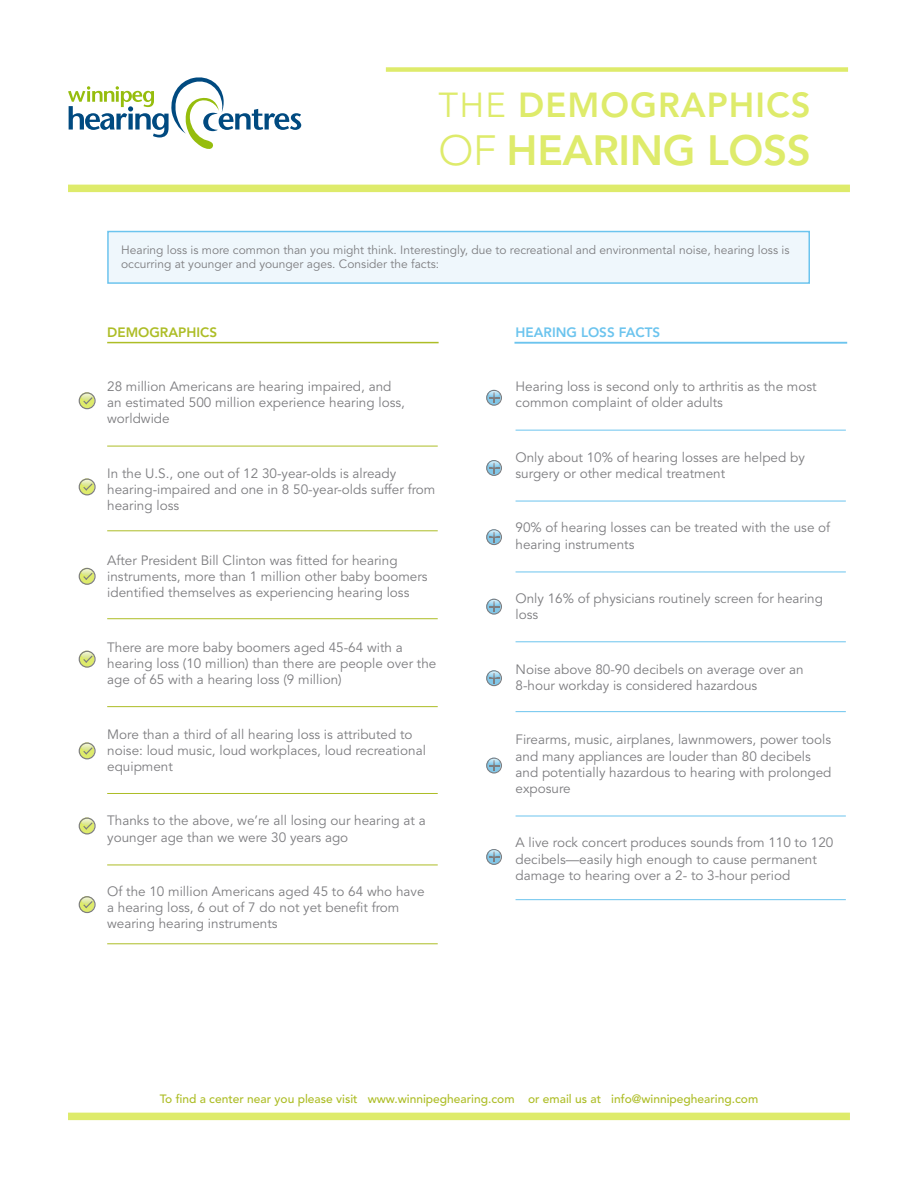
<style>
.page{position:relative;width:918px;height:1188px;background:#fff}
.page>*{position:absolute;margin:0;border:0;box-sizing:border-box;transform-origin:0 0}
.t1{font:800 42px "Avenir";letter-spacing:-.01em;color:#deeb6b}
.t2{font:800 34.5px "Avenir";letter-spacing:.03em;color:#deeb6b}
.t3{font:13.5px/16.2px "Avenir";color:#7d7d80}
.t4{font:800 13.5px "Avenir";color:#6cc4ee}
.t5{font:800 13.5px "Avenir";color:#adbd26}
.t6{font:12px/14.4px "Avenir";color:#7d7d80}
.t7{font:500 12px "Avenir";color:#adbd26}
.s1{font-weight:400}
.s2{font-weight:300}
</style>
<div class="page">
<svg style="left:68px;top:77px;width:233px;height:72px"></svg>
<div style="left:68px;top:185px;width:782px;height:7px;background:#deeb6b"></div>
<div style="left:386px;top:67px;width:462px;height:5px;background:#deeb6b"></div>
<div style="left:68px;top:1113px;width:782px;height:7px;background:#deeb6b"></div>
<hr style="left:107px;top:342px;width:332px;height:1px;background:#adbd26">
<hr style="left:107px;top:446px;width:331px;height:1px;background:#adbd26">
<hr style="left:107px;top:530px;width:331px;height:1px;background:#adbd26">
<hr style="left:107px;top:618px;width:331px;height:1px;background:#adbd26">
<hr style="left:107px;top:706px;width:331px;height:1px;background:#adbd26">
<hr style="left:107px;top:793px;width:331px;height:1px;background:#adbd26">
<hr style="left:107px;top:943px;width:331px;height:1px;background:#adbd26">
<hr style="left:107px;top:865px;width:331px;height:1px;background:#adbd26">
<hr style="left:514px;top:342px;width:333px;height:2px;background:#6cc4ee">
<hr style="left:516px;top:430px;width:330px;height:1px;background:#6cc4ee">
<hr style="left:516px;top:501px;width:330px;height:1px;background:#6cc4ee">
<hr style="left:516px;top:641px;width:330px;height:1px;background:#6cc4ee">
<hr style="left:516px;top:711px;width:330px;height:1px;background:#6cc4ee">
<hr style="left:516px;top:816px;width:330px;height:1px;background:#6cc4ee">
<hr style="left:516px;top:899px;width:330px;height:1px;background:#6cc4ee">
<hr style="left:516px;top:572px;width:330px;height:1px;background:#6cc4ee">
<div style="left:107px;top:231px;width:703px;height:53px;background:#eff7fc;border:2px solid #6cc4ee"></div>
<svg style="left:486px;top:390px;width:16px;height:16px"></svg>
<svg style="left:486px;top:460px;width:16px;height:16px"></svg>
<svg style="left:486px;top:529px;width:16px;height:16px"></svg>
<svg style="left:486px;top:599px;width:16px;height:16px"></svg>
<svg style="left:486px;top:670px;width:16px;height:16px"></svg>
<svg style="left:486px;top:758px;width:16px;height:16px"></svg>
<svg style="left:486px;top:849px;width:16px;height:16px"></svg>
<svg style="left:79px;top:392px;width:17px;height:17px"></svg>
<svg style="left:79px;top:478px;width:17px;height:17px"></svg>
<svg style="left:79px;top:568px;width:17px;height:17px"></svg>
<svg style="left:79px;top:651px;width:17px;height:17px"></svg>
<svg style="left:79px;top:742px;width:17px;height:17px"></svg>
<svg style="left:79px;top:818px;width:17px;height:16px"></svg>
<svg style="left:79px;top:896px;width:17px;height:17px"></svg>
<p class="t2" style="left:439px;top:85px;width:374px"><span class="s1">THE</span> DEMOGRAPHICS</p>
<p class="t1" style="left:439px;top:126px;width:374px"><span class="s2">OF</span> HEARING LOSS</p>
<p class="t6" style="left:121px;top:243px;width:670px">Hearing loss is more common than you might think. Interestingly, due to recreational and environmental noise, hearing loss is occurring at younger and younger ages. Consider the facts:</p>
<p class="t5" style="left:107px;top:324px;width:111px">DEMOGRAPHICS</p>
<p class="t3" style="left:107px;top:379px;width:299px">28 million Americans are hearing impaired, and an estimated 500 million experience hearing loss, worldwide</p>
<p class="t3" style="left:107px;top:466px;width:330px">In the U.S., one out of 12 30-year-olds is already hearing-impaired and one in 8 50-year-olds suffer from hearing loss</p>
<p class="t3" style="left:107px;top:552px;width:322px">After President Bill Clinton was fitted for hearing instruments, more than 1 million other baby boomers identified themselves as experiencing hearing loss</p>
<p class="t3" style="left:107px;top:639px;width:331px">There are more baby boomers aged 45-64 with a hearing loss (10 million) than there are people over the age of 65 with a hearing loss (9 million)</p>
<p class="t3" style="left:107px;top:726px;width:320px">More than a third of all hearing loss is attributed to noise: loud music, loud workplaces, loud recreational equipment</p>
<p class="t3" style="left:107px;top:813px;width:320px">Thanks to the above, we’re all losing our hearing at a younger age than we were 30 years ago</p>
<p class="t3" style="left:107px;top:884px;width:319px">Of the 10 million Americans aged 45 to 64 who have a hearing loss, 6 out of 7 do not yet benefit from wearing hearing instruments</p>
<p class="t4" style="left:516px;top:324px;width:146px">HEARING LOSS FACTS</p>
<p class="t3" style="left:516px;top:379px;width:303px">Hearing loss is second only to arthritis as the most common complaint of older adults</p>
<p class="t3" style="left:516px;top:449px;width:291px">Only about 10% of hearing losses are helped by surgery or other medical treatment</p>
<p class="t3" style="left:516px;top:520px;width:316px">90% of hearing losses can be treated with the use of hearing instruments</p>
<p class="t3" style="left:516px;top:591px;width:309px">Only 16% of physicians routinely screen for hearing loss</p>
<p class="t3" style="left:516px;top:661px;width:290px">Noise above 80-90 decibels on average over an<br>8-hour workday is considered hazardous</p>
<p class="t3" style="left:516px;top:732px;width:317px">Firearms, music, airplanes, lawnmowers, power tools and many appliances are louder than 80 decibels and potentially hazardous to hearing with prolonged exposure</p>
<p class="t3" style="left:516px;top:835px;width:319px">A live rock concert produces sounds from 110 to 120 decibels—easily high enough to cause permanent damage to hearing over a 2- to 3-hour period</p>
<p class="t7" style="left:160px;top:1092px;width:600px">To find a center near you please visit www.winnipeghearing.com or email us at info@winnipeghearing.com</p>
</div>
